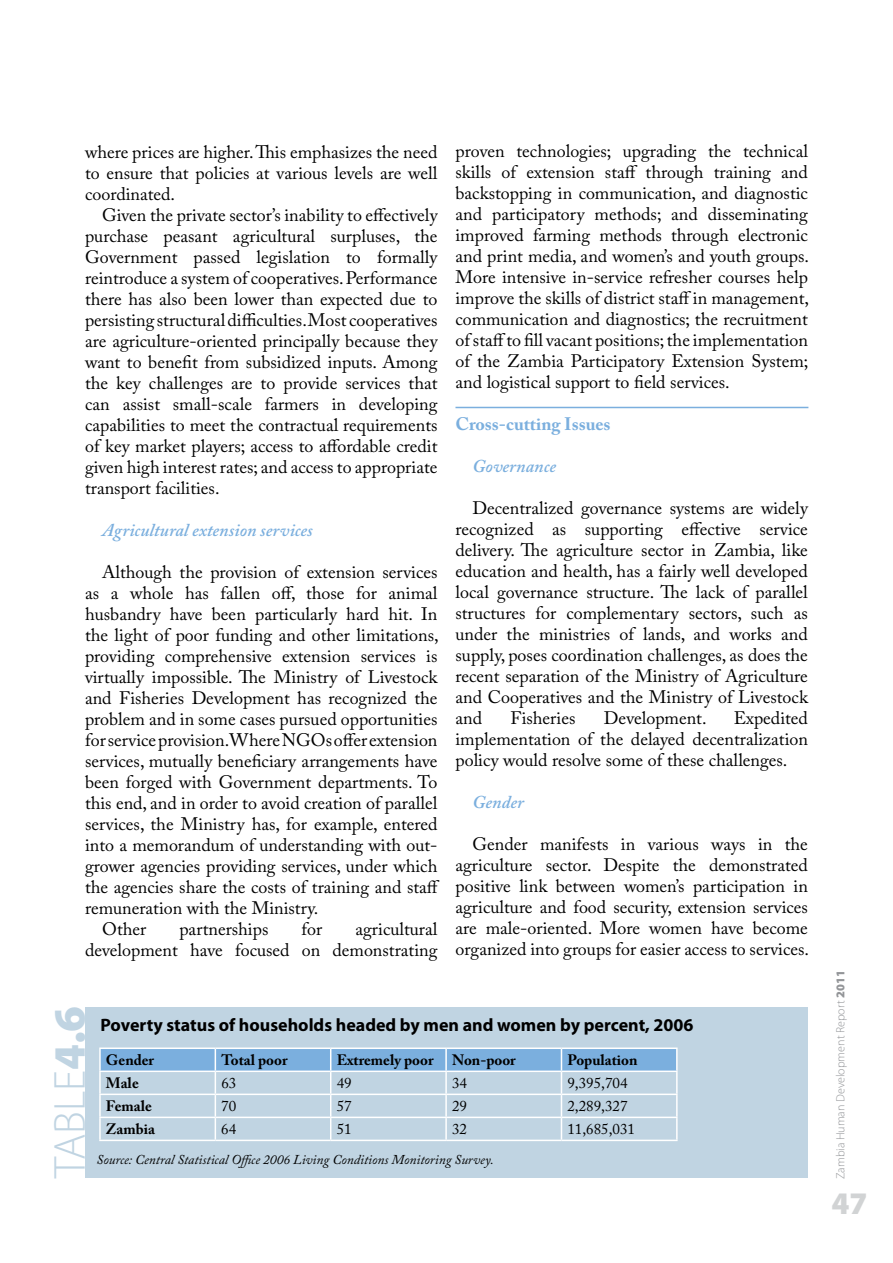
<style>
.page{position:relative;width:893px;height:1263px;background:#fff}
.page>*{position:absolute;margin:0;border:0;box-sizing:border-box;transform-origin:0 0}
.t1{font:300 45px "Myriad Pro";color:#c0d4e2}
.t2{font:900 31.5px "Myriad Pro";color:#d1d3d4}
.t3{font:18px/21px "Adobe Caslon Pro";color:#000;text-align:justify}
.t4{font:700 18px "Myriad Pro";color:#000}
.t5{font:italic 600 18px "Adobe Caslon Pro";color:#7bafde}
.t6{font:700 18px "Adobe Caslon Pro";color:#7bafde}
.t7{font:700 15px "Adobe Caslon Pro";color:#000}
.t8{font:15px "Adobe Caslon Pro";color:#000}
.t9{font:italic 13.5px "Adobe Caslon Pro";color:#000}
.t10{font:300 12px "Myriad Pro";color:#939598}
.s1{font-weight:900}
</style>
<div class="page">
<hr style="left:455px;top:407px;width:353px;height:1px;background:#7bafde">
<div style="left:85px;top:1008px;width:723px;height:170px;background:#c0d4e2"></div>
<hr style="left:99px;top:1047px;width:116px;height:2px;background:#fff">
<hr style="left:99px;top:1049px;width:2px;height:21px;background:#fff">
<hr style="left:215px;top:1047px;width:116px;height:2px;background:#fff">
<hr style="left:331px;top:1047px;width:115px;height:2px;background:#fff">
<hr style="left:446px;top:1047px;width:115px;height:2px;background:#fff">
<hr style="left:561px;top:1047px;width:117px;height:2px;background:#fff">
<hr style="left:676px;top:1049px;width:2px;height:21px;background:#fff">
<hr style="left:99px;top:1070px;width:116px;height:2px;background:#fff">
<hr style="left:99px;top:1072px;width:2px;height:21px;background:#fff">
<hr style="left:561px;top:1070px;width:117px;height:2px;background:#fff">
<hr style="left:676px;top:1072px;width:2px;height:21px;background:#fff">
<hr style="left:99px;top:1093px;width:116px;height:2px;background:#fff">
<hr style="left:99px;top:1095px;width:2px;height:21px;background:#fff">
<hr style="left:561px;top:1093px;width:117px;height:2px;background:#fff">
<hr style="left:676px;top:1095px;width:2px;height:21px;background:#fff">
<hr style="left:99px;top:1116px;width:116px;height:2px;background:#fff">
<hr style="left:99px;top:1118px;width:2px;height:22px;background:#fff">
<hr style="left:561px;top:1116px;width:117px;height:2px;background:#fff">
<svg style="left:100px;top:1048px;width:577px;height:92px"></svg>
<hr style="left:676px;top:1118px;width:2px;height:22px;background:#fff">
<hr style="left:99px;top:1140px;width:116px;height:1px;background:#fff">
<hr style="left:215px;top:1140px;width:116px;height:1px;background:#fff">
<hr style="left:331px;top:1140px;width:115px;height:1px;background:#fff">
<hr style="left:446px;top:1140px;width:115px;height:1px;background:#fff">
<hr style="left:561px;top:1140px;width:117px;height:1px;background:#fff">
<p class="t3" style="left:85px;top:141px;width:354px">where prices are higher. This emphasizes the need</p>
<p class="t3" style="left:85px;top:162px;width:354px">to ensure that policies at various levels are well</p>
<p class="t3" style="left:85px;top:183px;width:92px">coordinated.</p>
<p class="t3" style="left:102px;top:204px;width:337px">Given the private sector’s inability to effectively</p>
<p class="t3" style="left:85px;top:225px;width:354px">purchase peasant agricultural surpluses, the</p>
<p class="t3" style="left:85px;top:246px;width:354px">Government passed legislation to formally</p>
<p class="t3" style="left:85px;top:267px;width:354px">reintroduce a system of cooperatives. Performance</p>
<p class="t3" style="left:85px;top:288px;width:354px">there has also been lower than expected due to</p>
<p class="t3" style="left:85px;top:309px;width:354px">persisting structural difficulties. Most cooperatives</p>
<p class="t3" style="left:85px;top:330px;width:354px">are agriculture-oriented principally because they</p>
<p class="t3" style="left:85px;top:351px;width:354px">want to benefit from subsidized inputs. Among</p>
<p class="t3" style="left:85px;top:372px;width:354px">the key challenges are to provide services that</p>
<p class="t3" style="left:85px;top:393px;width:354px">can assist small-scale farmers in developing</p>
<p class="t3" style="left:85px;top:414px;width:354px">capabilities to meet the contractual requirements</p>
<p class="t3" style="left:85px;top:435px;width:354px">of key market players; access to affordable credit</p>
<p class="t3" style="left:85px;top:456px;width:354px">given high interest rates; and access to appropriate</p>
<p class="t3" style="left:85px;top:477px;width:136px">transport facilities.</p>
<p class="t5" style="left:102px;top:519px;width:212px">Agricultural extension services</p>
<p class="t3" style="left:102px;top:561px;width:337px">Although the provision of extension services</p>
<p class="t3" style="left:85px;top:582px;width:354px">as a whole has fallen off, those for animal</p>
<p class="t3" style="left:85px;top:603px;width:354px">husbandry have been particularly hard hit. In</p>
<p class="t3" style="left:85px;top:624px;width:355px">the light of poor funding and other limitations,</p>
<p class="t3" style="left:85px;top:645px;width:354px">providing comprehensive extension services is</p>
<p class="t3" style="left:85px;top:666px;width:354px">virtually impossible. The Ministry of Livestock</p>
<p class="t3" style="left:85px;top:687px;width:354px">and Fisheries Development has recognized the</p>
<p class="t3" style="left:85px;top:708px;width:354px">problem and in some cases pursued opportunities</p>
<p class="t3" style="left:85px;top:729px;width:354px">for service provision. Where NGOs offer extension</p>
<p class="t3" style="left:85px;top:750px;width:354px">services, mutually beneficiary arrangements have</p>
<p class="t3" style="left:85px;top:771px;width:354px">been forged with Government departments. To</p>
<p class="t3" style="left:85px;top:792px;width:354px">this end, and in order to avoid creation of parallel</p>
<p class="t3" style="left:85px;top:813px;width:354px">services, the Ministry has, for example, entered</p>
<p class="t3" style="left:85px;top:834px;width:354px">into a memorandum of understanding with out-</p>
<p class="t3" style="left:85px;top:855px;width:354px">grower agencies providing services, under which</p>
<p class="t3" style="left:85px;top:876px;width:356px">the agencies share the costs of training and staff</p>
<p class="t3" style="left:85px;top:897px;width:235px">remuneration with the Ministry.</p>
<p class="t3" style="left:102px;top:918px;width:46px">Other</p>
<p class="t3" style="left:179px;top:918px;width:91px">partnerships</p>
<p class="t3" style="left:302px;top:918px;width:22px">for</p>
<p class="t3" style="left:85px;top:918px;width:354px;text-align:right">agricultural<br>development have focused on demonstrating</p>
<p class="t3" style="left:455px;top:140px;width:355px">proven technologies; upgrading the technical skills of extension staff through training and backstopping in communication, and diagnostic and participatory methods; and disseminating improved farming methods through electronic and print media, and women’s and youth groups.<br>More intensive in-service refresher courses help improve the skills of district staff in management, communication and diagnostics; the recruitment of staff to fill vacant positions; the implementation of the Zambia Participatory Extension System; and logistical support to field services.</p>
<p class="t6" style="left:455px;top:413px;width:157px">Cross-cutting Issues</p>
<p class="t5" style="left:472px;top:455px;width:85px">Governance</p>
<p class="t3" style="left:455px;top:497px;width:354px;text-indent:17px">Decentralized governance systems are widely recognized as supporting effective service delivery. The agriculture sector in Zambia, like education and health, has a fairly well developed local governance structure. The lack of parallel structures for complementary sectors, such as under the ministries of lands, and works and supply, poses coordination challenges, as does the recent separation of the Ministry of Agriculture and Cooperatives and the Ministry of Livestock and</p>
<p class="t3" style="left:455px;top:707px;width:354px;text-indent:278px">Expedited implementation of the delayed decentralization policy would resolve some of these challenges.</p>
<p class="t5" style="left:472px;top:791px;width:53px">Gender</p>
<p class="t3" style="left:455px;top:833px;width:355px;text-indent:17px">Gender manifests in various ways in the agriculture sector. Despite the demonstrated positive link between women’s participation in agriculture and food security, extension services are male-oriented. More women have become organized into groups for easier access to services.</p>
<p class="t3" style="left:511px;top:707px;width:66px">Fisheries</p>
<p class="t3" style="left:604px;top:707px;width:104px">Development.</p>
<p class="t1" style="left:43px;top:1178px;width:173px;rotate:-90deg">TABLE<span class="s1">4.6</span></p>
<p class="t4" style="left:100px;top:1013px;width:594px">Poverty status of households headed by men and women by percent, 2006</p>
<p class="t7" style="left:106px;top:1051px;width:50px">Gender</p>
<p class="t7" style="left:221px;top:1051px;width:68px">Total poor</p>
<p class="t7" style="left:337px;top:1051px;width:181px">Extremely poor Non-poor</p>
<p class="t7" style="left:567px;top:1051px;width:72px">Population</p>
<p class="t7" style="left:106px;top:1074px;width:34px">Male</p>
<p class="t8" style="left:221px;top:1074px;width:16px">63</p>
<p class="t8" style="left:337px;top:1074px;width:16px">49</p>
<p class="t8" style="left:452px;top:1074px;width:16px">34</p>
<p class="t8" style="left:567px;top:1074px;width:62px">9,395,704</p>
<p class="t7" style="left:106px;top:1097px;width:47px">Female</p>
<p class="t8" style="left:221px;top:1097px;width:16px">70</p>
<p class="t8" style="left:337px;top:1097px;width:16px">57</p>
<p class="t8" style="left:452px;top:1097px;width:16px">29</p>
<p class="t8" style="left:567px;top:1097px;width:62px">2,289,327</p>
<p class="t7" style="left:106px;top:1120px;width:50px">Zambia</p>
<p class="t8" style="left:221px;top:1120px;width:16px">64</p>
<p class="t8" style="left:337px;top:1120px;width:16px">51</p>
<p class="t8" style="left:452px;top:1120px;width:16px">32</p>
<p class="t8" style="left:567px;top:1120px;width:69px">11,685,031</p>
<p class="t9" style="left:97px;top:1151px;width:399px">Source: Central Statistical Office 2006 Living Conditions Monitoring Survey.</p>
<p class="t10" style="left:833px;top:1179px;width:210px;rotate:-90deg">Zambia Human Development Report <span class="s1">2011</span></p>
<p class="t2" style="left:831px;top:1183px;width:38px">47</p>
</div>
